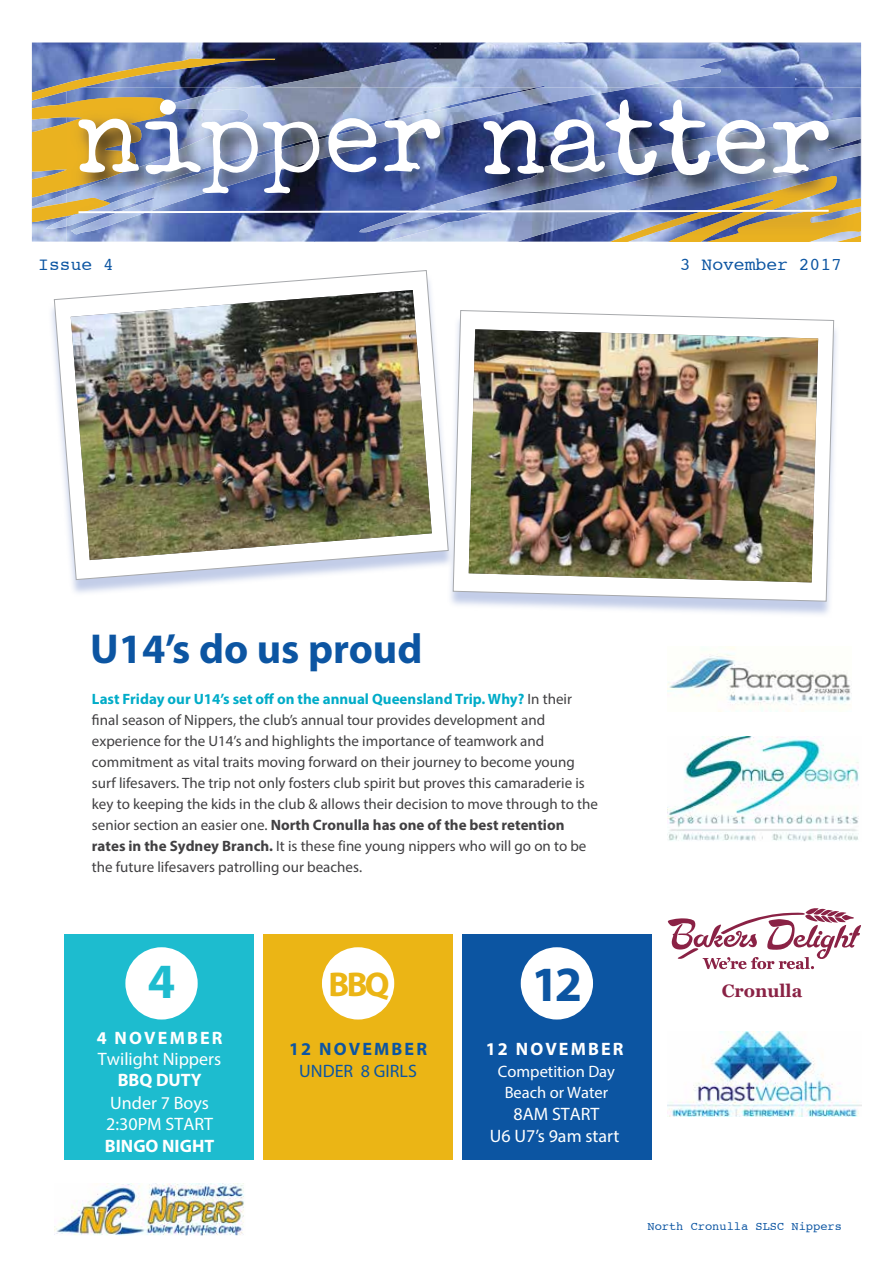
<style>
.page{position:relative;width:893px;height:1263px;background:#fff}
.page>*{position:absolute;margin:0;border:0;box-sizing:border-box;transform-origin:0 0}
.t1{font:700 49.5px "Myriad Pro";color:#0c55a2}
.t2{font:700 49.5px "Myriad Pro";color:#1dbccf}
.t3{font:700 42px "Myriad Pro";color:#0c55a2}
.t4{font:700 34.5px "Myriad Pro";color:#ebb515}
.t5{font:18px/21.6px "Myriad Pro";color:#fff}
.t6{font:700 18px "Myriad Pro";letter-spacing:.115em;color:#fff}
.t7{font:18px "Courier";color:#0c55a2}
.t8{font:18px "Myriad Pro";color:#0c55a2}
.t9{font:700 18px "Myriad Pro";color:#fff}
.t10{font:700 18px "Myriad Pro";letter-spacing:.12em;color:#0c55a2}
.t11{font:700 17.85px "Georgia";color:#8a2245}
.t12{font:16.5px/20.4px "Myriad Pro";color:#fff;text-align:center}
.t13{font:15px/21px "Myriad Pro";color:#414042}
.t14{font:12px "Courier";color:#0c55a2}
.s1{font-weight:700;color:#00acc8}
.s2{font-weight:700}
</style>
<div class="page">
<img style="left:32px;top:43px;width:829px;height:16px">
<img style="left:861px;top:117px;width:1px;height:39px">
<img style="left:32px;top:59px;width:829px;height:183px">
<img style="left:54px;top:1183px;width:190px;height:53px">
<div style="left:462px;top:934px;width:190px;height:226px;background:#0c55a2"></div>
<div style="left:48px;top:274px;width:407px;height:322px;background:#afbde1;opacity:.75"></div>
<svg style="left:54px;top:270px;width:395px;height:310px"></svg>
<img style="left:71px;top:290px;width:361px;height:270px">
<div style="left:65px;top:934px;width:189px;height:226px;background:#1dbccf"></div>
<div style="left:125px;top:947px;width:73px;height:72px;background:#fff;border-radius:50%"></div>
<div style="left:521px;top:947px;width:72px;height:72px;background:#fff;border-radius:50%"></div>
<div style="left:263px;top:934px;width:190px;height:226px;background:#ebb515"></div>
<div style="left:322px;top:947px;width:72px;height:72px;background:#fff;border-radius:50%"></div>
<img style="left:668px;top:646px;width:183px;height:65px">
<img style="left:668px;top:737px;width:191px;height:104px">
<img style="left:668px;top:1031px;width:193px;height:86px">
<svg style="left:668px;top:908px;width:193px;height:61px"></svg>
<div style="left:446px;top:314px;width:394px;height:304px;background:#afbde1;opacity:.75"></div>
<svg style="left:453px;top:310px;width:381px;height:292px"></svg>
<img style="left:469px;top:329px;width:349px;height:253px">
<p class="t7" style="left:38px;top:250px;width:77px">Issue 4</p>
<p class="t7" style="left:680px;top:250px;width:164px">3 November 2017</p>
<h2 class="t3" style="left:90px;top:621px;width:334px">U14’s do us proud</h2>
<p class="t13" style="left:92px;top:688px;width:508px"><span class="s1">Last Friday our U14’s set off on the annual Queensland Trip. Why?</span> In their final season of Nippers, the club’s annual tour provides development and experience for the U14’s and highlights the importance of teamwork and commitment as vital traits moving forward on their journey to become young surf lifesavers. The trip not only fosters club spirit but proves this camaraderie is key to keeping the kids in the club &amp; allows their decision to move through to the senior section an easier one. <span class="s2">North Cronulla has one of the best retention rates in the Sydney Branch.</span> It is these fine young nippers who will go on to be the future lifesavers patrolling our beaches.</p>
<h1 class="t2" style="left:148px;top:949px;width:29px">4</h1>
<p class="t6" style="left:97px;top:1026px;width:127px">4 NOVEMBER</p>
<p class="t5" style="left:98px;top:1048px;width:125px">Twilight Nippers</p>
<p class="t6" style="left:118px;top:1068px;width:85px">BBQ DUTY</p>
<p class="t5" style="left:106px;top:1091px;width:108px">Under 7 Boys<br>2:30PM START</p>
<p class="t9" style="left:105px;top:1134px;width:111px">BINGO NIGHT</p>
<h3 class="t4" style="left:329px;top:962px;width:62px">BBQ</h3>
<p class="t10" style="left:289px;top:1037px;width:139px">12 NOVEMBER</p>
<p class="t8" style="left:299px;top:1059px;width:119px">UNDER 8 GIRLS</p>
<h1 class="t1" style="left:531px;top:952px;width:52px">12</h1>
<p class="t6" style="left:486px;top:1037px;width:139px">12 NOVEMBER</p>
<p class="t12" style="left:498px;top:1061px;width:119px">Competition Day<br>Beach or Water</p>
<p class="t5" style="left:490px;top:1102px;width:131px;line-height:22px;text-align:center">8AM START<br>U6 U7’s 9am start</p>
<p class="t11" style="left:722px;top:979px;width:82px">Cronulla</p>
<p class="t14" style="left:647px;top:1216px;width:196px">North Cronulla SLSC Nippers</p>
</div>
